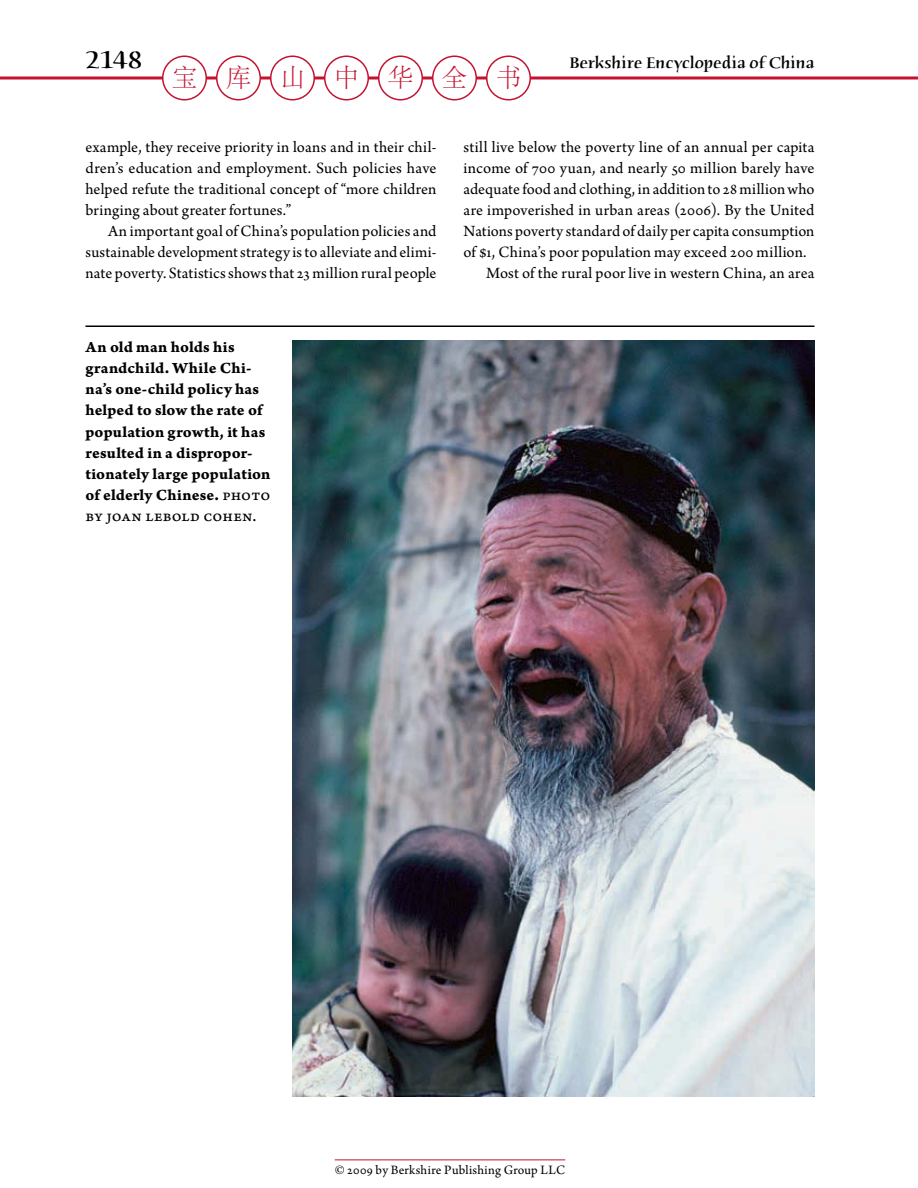
<style>
.page{position:relative;width:918px;height:1188px;background:#fff}
.page>*{position:absolute;margin:0;border:0;box-sizing:border-box;transform-origin:0 0}
.CircleGlyphsSmall{font:300 25.5px "Adobe Song Std";color:#c41230}
.Folio{font:500 25.5px "Humana Serif ITC Std";color:#000}
.Text{font:16.5px/21px "Arno Pro";letter-spacing:.01em;color:#000;text-align:justify}
.t1{font:16.5px/21px "Arno Pro Bold Caption";letter-spacing:.005em;color:#000}
.RunheadVerso{font:500 16.5px "Humana Serif ITC Std";letter-spacing:.005em;color:#000}
.t2{font:13.5px "Arno Pro";letter-spacing:.02em;color:#000}
.s1{font-family:"Arno Pro Caption"}
</style>
<div class="page">
<svg style="left:0;top:76px;width:918px;height:4px;background:#d24d63"></svg>
<hr style="left:335px;top:1160px;width:230px;height:1px;background:#c41230">
<div style="left:163px;top:56px;width:43px;height:44px;background:#fff;border-radius:50%"></div>
<div style="left:162px;top:56px;width:45px;height:44px;border:2px solid #c41230;border-radius:50%"></div>
<div style="left:217px;top:56px;width:43px;height:44px;background:#fff;border-radius:50%"></div>
<div style="left:216px;top:56px;width:45px;height:44px;border:2px solid #c41230;border-radius:50%"></div>
<div style="left:271px;top:56px;width:43px;height:44px;background:#fff;border-radius:50%"></div>
<div style="left:270px;top:56px;width:45px;height:44px;border:2px solid #c41230;border-radius:50%"></div>
<div style="left:325px;top:56px;width:43px;height:44px;background:#fff;border-radius:50%"></div>
<div style="left:324px;top:56px;width:45px;height:44px;border:2px solid #c41230;border-radius:50%"></div>
<div style="left:379px;top:56px;width:43px;height:44px;background:#fff;border-radius:50%"></div>
<div style="left:378px;top:56px;width:45px;height:44px;border:2px solid #c41230;border-radius:50%"></div>
<div style="left:433px;top:56px;width:43px;height:44px;background:#fff;border-radius:50%"></div>
<div style="left:432px;top:56px;width:45px;height:44px;border:2px solid #c41230;border-radius:50%"></div>
<div style="left:487px;top:56px;width:43px;height:44px;background:#fff;border-radius:50%"></div>
<div style="left:486px;top:56px;width:45px;height:44px;border:2px solid #c41230;border-radius:50%"></div>
<hr style="left:86px;top:326px;width:728px;height:1px;background:#000">
<img style="left:292px;top:340px;width:522px;height:756px">
<p class="Folio" style="left:86px;top:45px;width:59px">2148</p>
<p class="RunheadVerso" style="left:570px;top:53px;width:246px">Berkshire Encyclopedia of China</p>
<p class="CircleGlyphsSmall" style="left:172px;top:64px;width:27px">宝</p>
<p class="CircleGlyphsSmall" style="left:226px;top:64px;width:27px">库</p>
<p class="CircleGlyphsSmall" style="left:280px;top:64px;width:27px">山</p>
<p class="CircleGlyphsSmall" style="left:334px;top:64px;width:27px">中</p>
<p class="CircleGlyphsSmall" style="left:388px;top:64px;width:27px">华</p>
<p class="CircleGlyphsSmall" style="left:442px;top:64px;width:27px">全</p>
<p class="CircleGlyphsSmall" style="left:496px;top:64px;width:27px">书</p>
<p class="Text" style="left:86px;top:137px;width:353px">example, they receive priority in loans and in their chil&shy;dren’s education and employment. Such policies have helped refute the traditional concept of “more children bringing about greater fortunes.”</p>
<p class="Text" style="left:86px;top:221px;width:352px;text-indent:23px">An important goal of China’s population policies and sustainable development strategy is to alleviate and elimi&shy;nate poverty. Statistics shows that 23 million rural people</p>
<p class="t1" style="left:86px;top:338px;width:187px">An old man holds his grandchild. While Chi&shy;na’s one-child policy has helped to slow the rate of population growth, it has resulted in a dispropor&shy;tionately large population of elderly Chinese. <span class="s1">Photo by Joan Lebold Cohen.</span></p>
<p class="Text" style="left:464px;top:137px;width:352px">still live below the poverty line of an annual per capita income of 700 yuan, and nearly 50 million barely have adequate food and clothing, in addition to 28 million who are impoverished in urban areas (2006). By the United Nations poverty standard of daily per capita consumption of $1, China’s poor population may exceed 200 million.</p>
<p class="Text" style="left:486px;top:263px;width:330px">Most of the rural poor live in western China, an area</p>
<p class="t2" style="left:335px;top:1162px;width:232px">© 2009 by Berkshire Publishing Group LLC</p>
</div>
